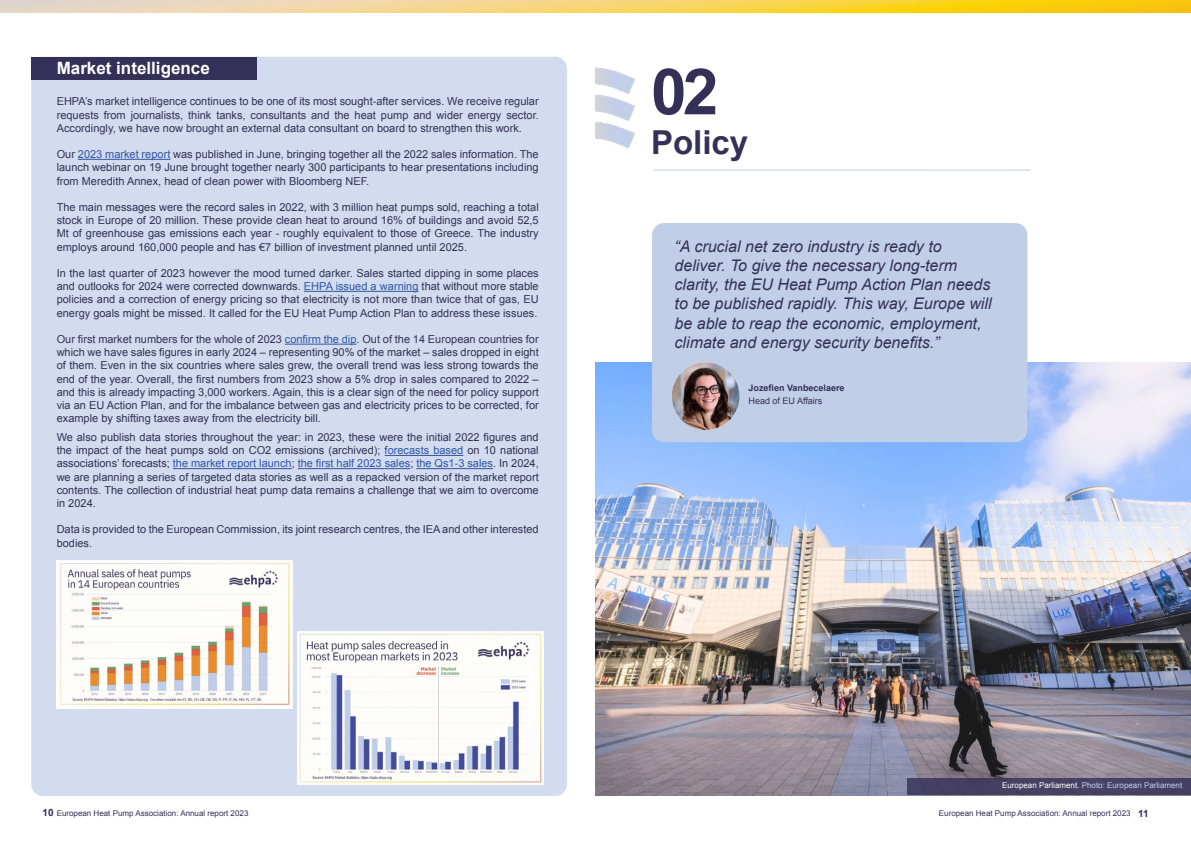
<style>
.page{position:relative;width:1191px;height:842px;background:#fff}
.page>*{position:absolute;margin:0;border:0;box-sizing:border-box;transform-origin:0 0}
.t1{font:700 64px "Arial";color:#343057}
.t2{font:700 33px "Arial";color:#343057}
.t3{font:700 17px "Arial";color:#fff}
.t4{font:italic 16px/19.2px "Arial";color:#343057}
.t5{font:11px/13.2px "Arial";color:#343057;text-align:justify}
.t6{font:700 9px "Arial";color:#343057}
.t7{font:9px "Arial";color:#343057}
.t8{font:8px "Arial";color:#353056}
.t9{font:8px "Arial";color:#c1cee8}
.s1{color:#3155a6}
.s2{color:#fff}
.s3{font-weight:700;font-size:10px;color:#343057}
</style>
<div class="page">
<img style="left:0;top:0;width:1191px;height:13px">
<img style="left:595px;top:362px;width:596px;height:433px">
<div style="left:652px;top:223px;width:375px;height:219px;background:#c1cee8;border-radius:12px"></div>
<div style="left:31px;top:57px;width:536px;height:739px;background:#d3dcee;border-radius:12px"></div>
<hr style="left:78px;top:159px;width:92px;height:1px;background:#3155a6">
<hr style="left:304px;top:291px;width:114px;height:1px;background:#3155a6">
<hr style="left:285px;top:344px;width:71px;height:1px;background:#3155a6">
<img style="left:672px;top:362px;width:67px;height:68px;border-radius:34px">
<div style="left:907px;top:778px;width:284px;height:17px;background:#464062"></div>
<hr style="left:653px;top:170px;width:377px;height:1px;background:#c1cee8">
<img style="left:595px;top:67px;width:40px;height:82px">
<div style="left:31px;top:57px;width:225px;height:22px;background:#343057"></div>
<img style="left:57px;top:560px;width:235px;height:148px">
<img style="left:297px;top:631px;width:246px;height:153px">
<hr style="left:384px;top:455px;width:79px;height:1px;background:#3155a6">
<hr style="left:173px;top:468px;width:119px;height:1px;background:#3155a6">
<hr style="left:298px;top:468px;width:112px;height:1px;background:#3155a6">
<hr style="left:416px;top:468px;width:77px;height:1px;background:#3155a6">
<h3 class="t3" style="left:57px;top:56px;width:155px">Market intelligence</h3>
<p class="t5" style="left:57px;top:95px;width:483px">EHPA’s market intelligence continues to be one of its most sought-after services. We receive regular requests from journalists, think tanks, consultants and the heat pump and wider energy sector.<br>Accordingly, we have now brought an external data consultant on board to strengthen this work.</p>
<p class="t5" style="left:57px;top:148px;width:483px">Our <span class="s1">2023 market report</span> was published in June, bringing together all the 2022 sales information. The launch webinar on 19 June brought together nearly 300 participants to hear presentations including from Meredith Annex, head of clean power with Bloomberg NEF.</p>
<p class="t5" style="left:57px;top:201px;width:483px">The main messages were the record sales in 2022, with 3 million heat pumps sold, reaching a total stock in Europe of 20 million. These provide clean heat to around 16% of buildings and avoid 52,5<br>Mt of greenhouse gas emissions each year - roughly equivalent to those of Greece. The industry employs around 160,000 people and has €7 billion of investment planned until 2025.</p>
<p class="t5" style="left:57px;top:267px;width:483px">In the last quarter of 2023 however the mood turned darker. Sales started dipping in some places and outlooks for 2024 were corrected downwards. <span class="s1">EHPA issued a warning</span> that without more stable policies and a correction of energy pricing so that electricity is not more than twice that of gas, EU energy goals might be missed. It called for the EU Heat Pump Action Plan to address these issues.</p>
<p class="t5" style="left:57px;top:333px;width:483px">Our first market numbers for the whole of 2023 <span class="s1">confirm the dip</span>. Out of the 14 European countries for which we have sales figures in early 2024 – representing 90% of the market – sales dropped in eight of them. Even in the six countries where sales grew, the overall trend was less strong towards the end of the year. Overall, the first numbers from 2023 show a 5% drop in sales compared to 2022 – and this is already impacting 3,000 workers. Again, this is a clear sign of the need for policy support via an EU Action Plan, and for the imbalance between gas and electricity prices to be corrected, for example by shifting taxes away from the electricity bill.</p>
<p class="t5" style="left:57px;top:431px;width:483px">We also publish data stories throughout the year: in 2023, these were the initial 2022 figures and the impact of the heat pumps sold on CO2 emissions (archived); <span class="s1">forecasts based</span> on 10 national associations’ forecasts; <span class="s1">the market report launch</span>; <span class="s1">the first half 2023 sales</span>; <span class="s1">the Qs1-3 sales</span>. In 2024, we are planning a series of targeted data stories as well as a repacked version of the market report contents. The collection of industrial heat pump data remains a challenge that we aim to overcome in 2024.</p>
<p class="t5" style="left:57px;top:523px;width:483px">Data is provided to the European Commission, its joint research centres, the IEA and other interested bodies.</p>
<h1 class="t1" style="left:651px;top:50px;width:69px">02</h1>
<h2 class="t2" style="left:651px;top:120px;width:99px">Policy</h2>
<p class="t4" style="left:674px;top:237px;width:318px">“A crucial net zero industry is ready to deliver. To give the necessary long-term clarity, the EU Heat Pump Action Plan needs to be published rapidly. This way, Europe will be able to reap the economic, employment, climate and energy security benefits.”</p>
<p class="t6" style="left:748px;top:382px;width:98px">Jozefien Vanbecelaere</p>
<p class="t7" style="left:748px;top:395px;width:75px">Head of EU Affairs</p>
<p class="t9" style="left:1002px;top:780px;width:182px"><span class="s2">European Parliament.</span> Photo: European Parliament</p>
<p class="t8" style="left:43px;top:808px;width:207px"><span class="s3">10</span> European Heat Pump Association: Annual report 2023</p>
<p class="t8" style="left:939px;top:808px;width:211px">European Heat Pump Association: Annual report 2023 <span class="s3">11</span></p>
</div>
